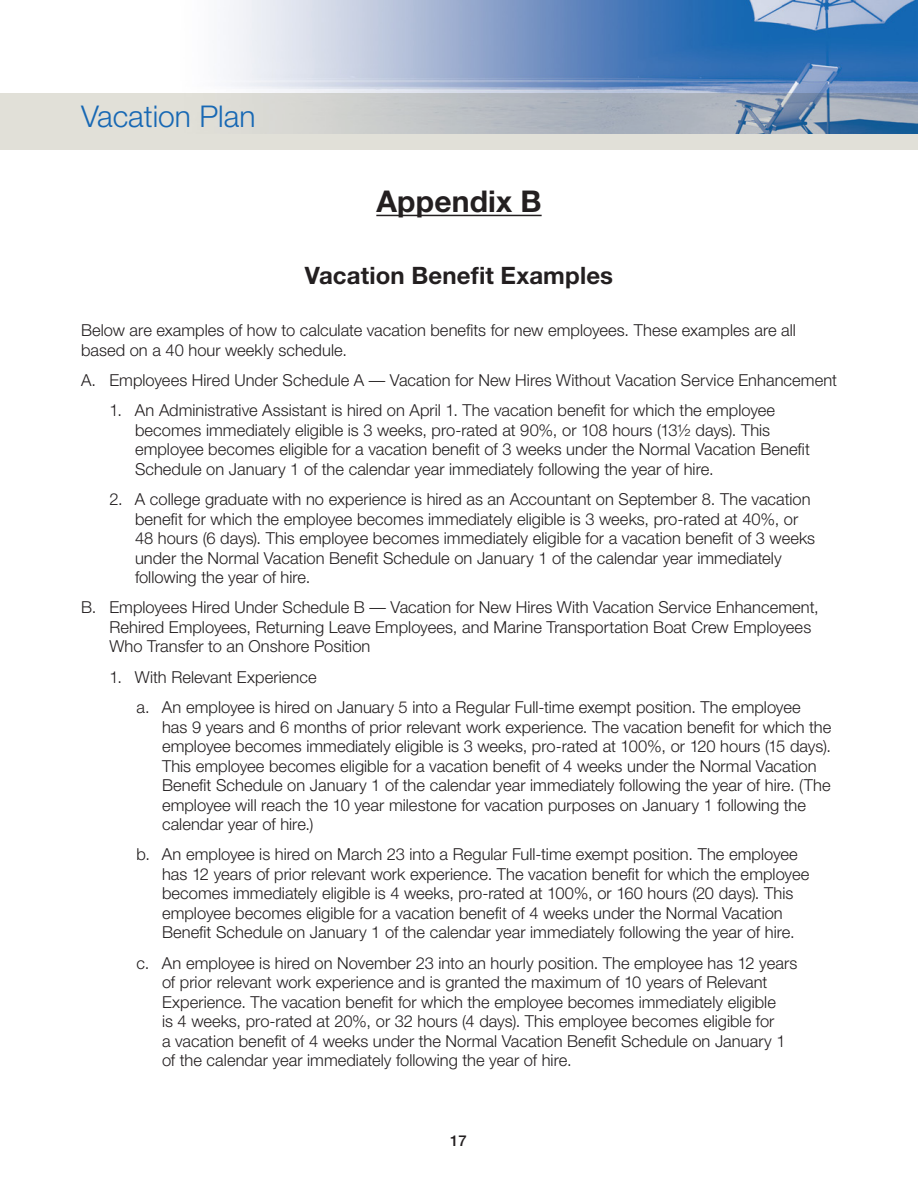
<style>
.page{position:relative;width:918px;height:1188px;background:#fff}
.page>*{position:absolute;margin:0;border:0;box-sizing:border-box;transform-origin:0 0}
.t1{font:300 30px "Helvetica Neue";color:#1768b4}
.Appendix_HD_1{font:700 30px "Helvetica Neue";letter-spacing:.005em;color:#231f20}
.Appendix_HD_2{font:700 24px "Helvetica Neue";letter-spacing:.005em;color:#231f20}
.Appendix_HD_3_Indent{font:300 16.5px/19.5px "Helvetica Neue";color:#231f20}
.Appendix_HD_3{font:300 16.5px/19.5px "Helvetica Neue";color:#231f20}
.Body{font:300 16.5px/19.5px "Helvetica Neue";color:#231f20}
.t2{font:500 15px "Helvetica Neue";color:#231f20}
</style>
<div class="page">
<div style="left:0;top:93px;width:918px;height:57px;background:#e1e0d8"></div>
<img style="left:228px;top:0;width:690px;height:133px">
<hr style="left:376px;top:215px;width:166px;height:1px;background:#231f20">
<h1 class="t1" style="left:81px;top:98px;width:176px">Vacation Plan</h1>
<p class="Appendix_HD_1" style="left:376px;top:183px;width:167px">Appendix B</p>
<p class="Appendix_HD_2" style="left:305px;top:260px;width:310px">Vacation Benefit Examples</p>
<p class="Body" style="left:81px;top:320px;width:717px">Below are examples of how to calculate vacation benefits for new employees. These examples are all based on a 40 hour weekly schedule.</p>
<p class="Appendix_HD_3" style="left:81px;top:370px;width:758px">A. Employees Hired Under Schedule A — Vacation for New Hires Without Vacation Service Enhancement</p>
<p class="Appendix_HD_3_Indent" style="left:135px;top:400px;width:676px;text-indent:-26px">1. An Administrative Assistant is hired on April 1. The vacation benefit for which the employee becomes immediately eligible is 3 weeks, pro-rated at 90%, or 108 hours (13½ days). This employee becomes eligible for a vacation benefit of 3 weeks under the Normal Vacation Benefit Schedule on January 1 of the calendar year immediately following the year of hire.</p>
<p class="Appendix_HD_3_Indent" style="left:135px;top:489px;width:682px;text-indent:-26px">2. A college graduate with no experience is hired as an Accountant on September 8. The vacation benefit for which the employee becomes immediately eligible is 3 weeks, pro-rated at 40%, or 48 hours (6 days). This employee becomes immediately eligible for a vacation benefit of 3 weeks under the Normal Vacation Benefit Schedule on January 1 of the calendar year immediately following the year of hire.</p>
<p class="Appendix_HD_3" style="left:110px;top:598px;width:711px;text-indent:-28px">B. Employees Hired Under Schedule B — Vacation for New Hires With Vacation Service Enhancement,<br>Rehired Employees, Returning Leave Employees, and Marine Transportation Boat Crew Employees<br>Who Transfer to an Onshore Position</p>
<p class="Appendix_HD_3_Indent" style="left:110px;top:667px;width:209px">1. With Relevant Experience</p>
<p class="Appendix_HD_3_Indent" style="left:162px;top:697px;width:671px;text-indent:-26px">a. An employee is hired on January 5 into a Regular Full-time exempt position. The employee<br>has 9 years and 6 months of prior relevant work experience. The vacation benefit for which the employee becomes immediately eligible is 3 weeks, pro-rated at 100%, or 120 hours (15 days).<br>This employee becomes eligible for a vacation benefit of 4 weeks under the Normal Vacation Benefit Schedule on January 1 of the calendar year immediately following the year of hire. (The employee will reach the 10 year milestone for vacation purposes on January 1 following the calendar year of hire.)</p>
<p class="Appendix_HD_3_Indent" style="left:162px;top:844px;width:649px;text-indent:-26px">b. An employee is hired on March 23 into a Regular Full-time exempt position. The employee has 12 years of prior relevant work experience. The vacation benefit for which the employee becomes immediately eligible is 4 weeks, pro-rated at 100%, or 160 hours (20 days). This employee becomes eligible for a vacation benefit of 4 weeks under the Normal Vacation Benefit Schedule on January 1 of the calendar year immediately following the year of hire.</p>
<p class="Appendix_HD_3_Indent" style="left:162px;top:953px;width:637px;text-indent:-26px">c. An employee is hired on November 23 into an hourly position. The employee has 12 years of prior relevant work experience and is granted the maximum of 10 years of Relevant Experience. The vacation benefit for which the employee becomes immediately eligible<br>is 4 weeks, pro-rated at 20%, or 32 hours (4 days). This employee becomes eligible for<br>a vacation benefit of 4 weeks under the Normal Vacation Benefit Schedule on January 1 of the calendar year immediately following the year of hire.</p>
<p class="t2" style="left:450px;top:1131px;width:18px">17</p>
</div>
